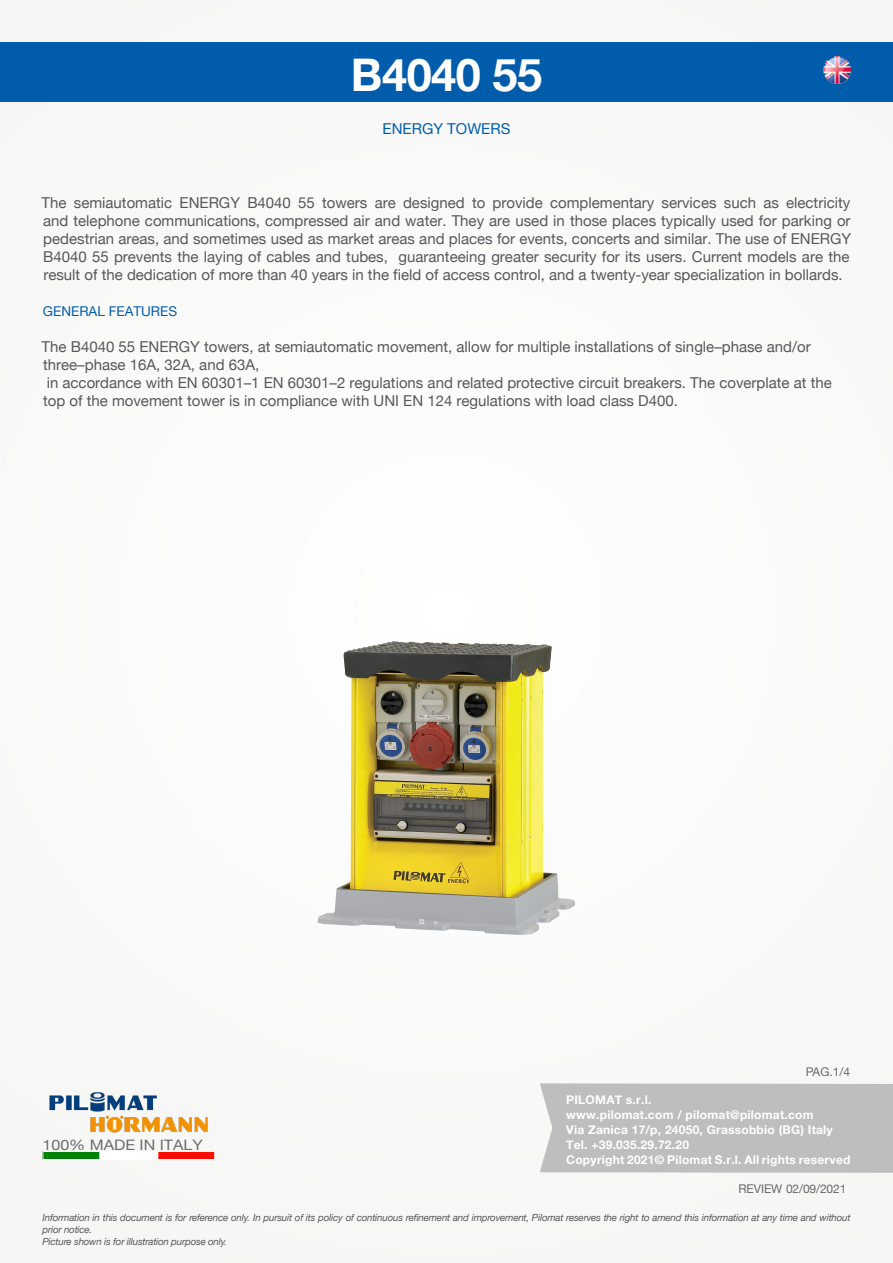
<style>
.page{position:relative;width:893px;height:1263px;background:#f9f9f8}
.page>*{position:absolute;margin:0;border:0;box-sizing:border-box;transform-origin:0 0}
.t1{font:700 45px "Helvetica Neue";letter-spacing:-.01em;color:#fff}
.t2{font:15px/18px "Helvetica Neue";color:#57585a}
.t3{font:15px "Helvetica Neue";color:#015dab}
.t4{font:14.4px "Helvetica Neue";color:#6c6d70;scale:1.11 1}
.t5{font:13.5px "Helvetica Neue";color:#015dab}
.t6{font:700 12px/15px "Helvetica Neue";letter-spacing:.02em;color:#fff}
.t7{font:12px "Helvetica Neue";letter-spacing:-.01em;color:#6c6d70}
.t8{font:italic 9.75px/11.7px "Helvetica Neue";letter-spacing:-.02em;color:#57585a}
</style>
<div class="page">
<div style="left:540px;top:1083px;width:353px;height:90px;background:#bfbebe"></div>
<div style="left:0;top:43px;width:893px;height:59px;background:#015dab"></div>
<img style="left:49px;top:1092px;width:159px;height:41px">
<img style="left:45px;top:1153px;width:168px;height:5px">
<div style="left:43px;top:1151px;width:172px;height:9px;border:1px solid #fff"></div>
<img style="left:317px;top:641px;width:258px;height:294px">
<img style="left:823px;top:57px;width:27px;height:27px">
<h1 class="t1" style="left:351px;top:39px;width:193px">B4040 55</h1>
<p class="t3" style="left:383px;top:118px;width:129px">ENERGY TOWERS</p>
<p class="t2" style="left:42px;top:195px;width:811px">The semiautomatic ENERGY B4040 55 towers are designed to provide complementary services such as electricity and telephone communications, compressed air and water. They are used in those places typically used for parking or pedestrian areas, and sometimes used as market areas and places for events, concerts and similar. The use of ENERGY B4040 55 prevents the laying of cables and tubes, guaranteeing greater security for its users. Current models are the result of the dedication of more than 40 years in the field of access control, and a twenty-year specialization in bollards.</p>
<p class="t5" style="left:43px;top:302px;width:136px">GENERAL FEATURES</p>
<p class="t2" style="left:42px;top:339px;width:771px">The B4040 55 ENERGY towers, at semiautomatic movement, allow for multiple installations of single–phase and/or three–phase 16A, 32A, and 63A,</p>
<p class="t2" style="left:43px;top:375px;width:790px">in accordance with EN 60301–1 EN 60301–2 regulations and related protective circuit breakers. The coverplate at the top of the movement tower is in compliance with UNI EN 124 regulations with load class D400.</p>
<p class="t4" style="left:43px;top:1135px;width:146px">100% MADE IN ITALY</p>
<p class="t7" style="left:806px;top:1063px;width:46px">PAG.1/4</p>
<p class="t6" style="left:566px;top:1093px;width:286px">PILOMAT s.r.l.<br>www.pilomat.com / pilomat@pilomat.com<br>Via Zanica 17/p, 24050, Grassobbio (BG) Italy Tel. +39.035.29.72.20<br>Copyright 2021© Pilomat S.r.l. All rights reserved</p>
<p class="t7" style="left:738px;top:1180px;width:109px">REVIEW 02/09/2021</p>
<p class="t8" style="left:43px;top:1212px;width:809px">Information in this document is for reference only. In pursuit of its policy of continuous refinement and improvement, Pilomat reserves the right to amend this information at any time and without prior notice.<br>Picture shown is for illustration purpose only.</p>
</div>
